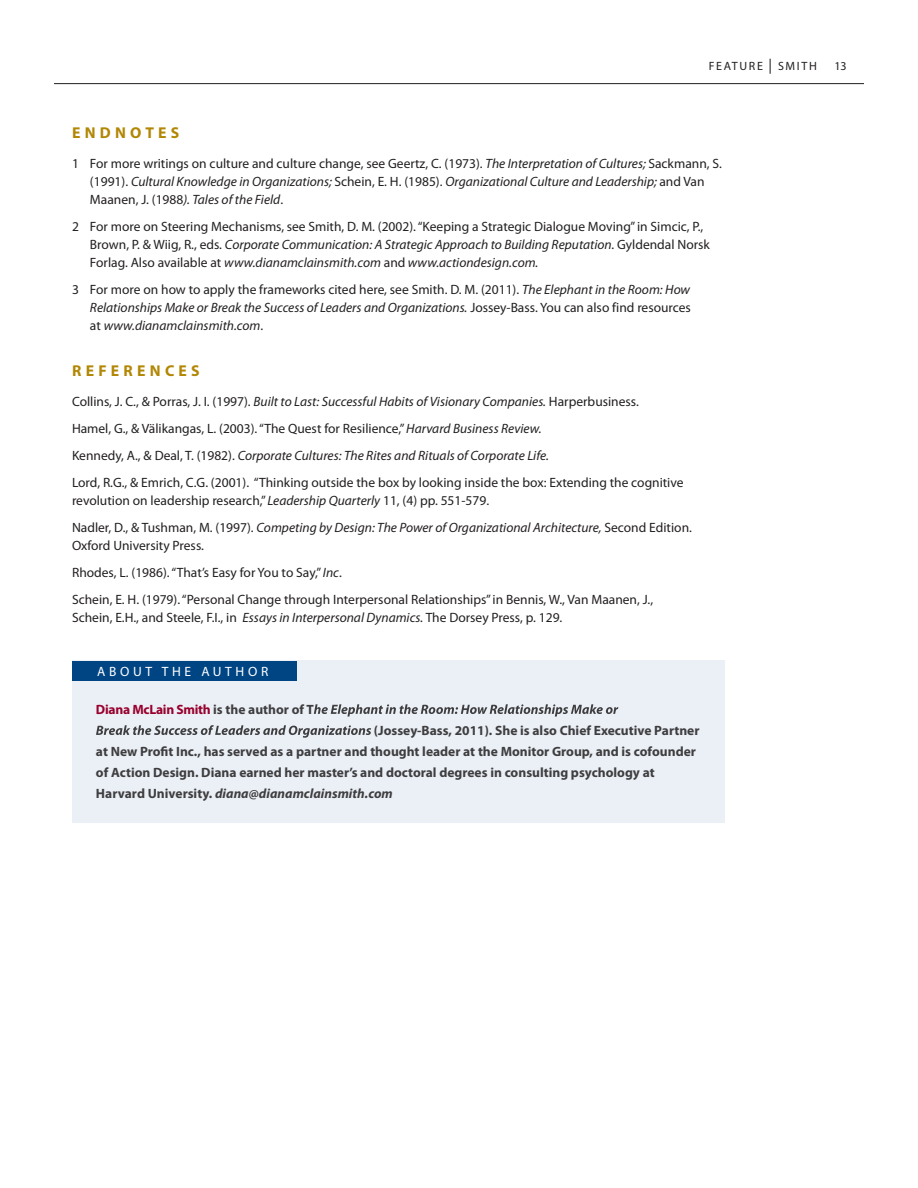
<style>
.page{position:relative;width:918px;height:1188px;background:#fff}
.page>*{position:absolute;margin:0;border:0;box-sizing:border-box;transform-origin:0 0}
.t1{font:700 15.75px "Myriad Pro";letter-spacing:.27em;color:#b28705}
.t2{font:13.5px/27px "Myriad Pro";color:#231f20}
.t3{font:700 13.5px/21px "Myriad Pro";color:#3e3e3f}
.t4{font:italic 13.5px/18px "Myriad Pro";color:#231f20;text-align:justify}
.t5{font:700 13.5px "Myriad Pro";letter-spacing:-.02em;color:#98012d}
.t6{font:13.5px "Myriad Pro";letter-spacing:.27em;color:#fff}
.t7{font:12px "Myriad Pro";letter-spacing:.14em;color:#231f20}
.s1{font-size:15px}
.s2{font-style:italic}
.s3{font-style:normal}
.s4{color:#3e3e3f}
</style>
<div class="page">
<hr style="left:54px;top:83px;width:810px;height:1px;background:#231f20">
<div style="left:72px;top:660px;width:652px;height:163px;background:#ebeff6"></div>
<svg style="left:314px;top:704px;width:304px;height:13px"></svg>
<svg style="left:96px;top:725px;width:275px;height:13px"></svg>
<div style="left:72px;top:661px;width:225px;height:20px;background:#004583"></div>
<p class="t7" style="left:709px;top:59px;width:140px">FEATURE <span class="s1">|</span> SMITH 13</p>
<p class="t1" style="left:72px;top:124px;width:109px">ENDNOTES</p>
<p class="t2" style="left:90px;top:155px;width:633px;line-height:18px;text-indent:-18px">1 For more writings on culture and culture change, see Geertz, C. (1973). <span class="s2">The Interpretation of Cultures;</span> Sackmann, S. (1991). <span class="s2">Cultural Knowledge in Organizations;</span> Schein, E. H. (1985). <span class="s2">Organizational Culture and Leadership;</span> and Van<br>Maanen, J. (1988<span class="s2">). Tales of the Field</span>.</p>
<p class="t2" style="left:90px;top:218px;width:621px;line-height:18px;text-indent:-18px">2 For more on Steering Mechanisms, see Smith, D. M. (2002). “Keeping a Strategic Dialogue Moving” in Simcic, P.,<br>Brown, P. &amp; Wiig, R., eds. <span class="s2">Corporate Communication: A Strategic Approach to Building Reputation.</span> Gyldendal Norsk<br>Forlag. Also available at <span class="s2">www.dianamclainsmith.com</span> and <span class="s2">www.actiondesign.com.</span></p>
<p class="t4" style="left:90px;top:281px;width:602px;text-indent:-18px"><span class="s3">3 For more on how to apply the frameworks cited here, see Smith. D. M. (2011).</span> The Elephant in the Room: How Relationships Make or Break the Success of Leaders and Organizations. <span class="s3">Jossey-Bass. You can also find resources at</span> www.dianamclainsmith.com<span class="s3">.</span></p>
<p class="t1" style="left:72px;top:362px;width:129px">REFERENCES</p>
<p class="t2" style="left:72px;top:389px;width:613px">Collins, J. C., &amp; Porras, J. I. (1997). <span class="s2">Built to Last: Successful Habits of Visionary Companies.</span> Harperbusiness.<br>Hamel, G., &amp; Välikangas, L. (2003). “The Quest for Resilience,” <span class="s2">Harvard Business Review.<br></span>Kennedy, A., &amp; Deal, T. (1982). <span class="s2">Corporate Cultures: The Rites and Rituals of Corporate Life.<br></span>Lord, R.G., &amp; Emrich, C.G. (2001). “Thinking outside the box by looking inside the box: Extending the cognitive</p>
<p class="t2" style="left:72px;top:488px;width:621px">revolution on leadership research,” <span class="s2">Leadership Quarterly</span> 11, (4) pp. 551-579.<br>Nadler, D., &amp; Tushman, M. (1997). <span class="s2">Competing by Design: The Power of Organizational Architecture,</span> Second Edition.</p>
<p class="t2" style="left:72px;top:533px;width:583px">Oxford University Press.<br>Rhodes, L. (1986). “That’s Easy for You to Say,” <span class="s2">Inc</span>.<br>Schein, E. H. (1979). “Personal Change through Interpersonal Relationships” in Bennis, W., Van Maanen, J.,</p>
<p class="t2" style="left:72px;top:605px;width:492px">Schein, E.H., and Steele, F.I., in <span class="s2">Essays in Interpersonal Dynamics.</span> The Dorsey Press, p. 129.</p>
<p class="t6" style="left:97px;top:664px;width:173px">ABOUT THE AUTHOR</p>
<p class="t5" style="left:96px;top:702px;width:219px">Diana McLain Smith <span class="s4">is the author of T</span></p>
<p class="t3" style="left:96px;top:720px;width:605px;text-indent:278px">(Jossey-Bass, 2011). She is also Chief Executive Partner at New Profit Inc., has served as a partner and thought leader at the Monitor Group, and is cofounder of Action Design. Diana earned her master’s and doctoral degrees in consulting psychology at Harvard University. <span class="s2">diana@dianamclainsmith.com</span></p>
</div>
